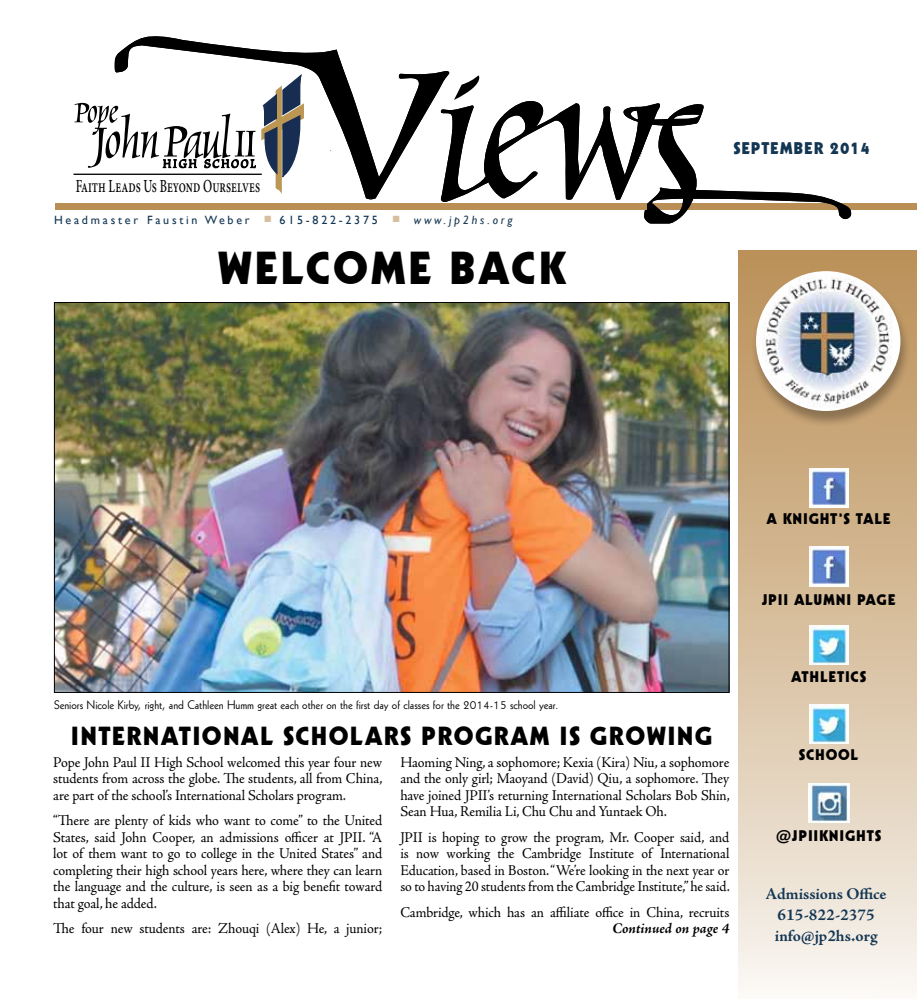
<style>
.page{position:relative;width:917px;height:999px;background:#fff}
.page>*{position:absolute;margin:0;border:0;box-sizing:border-box;transform-origin:0 0}
.t1{font:45px "Geometric 231 BT Heavy C";letter-spacing:.05em;color:#000}
.t2{font:25.5px "Geometric 231 BT Heavy C";letter-spacing:.05em;color:#000}
.t3{font:500 18.45px "Minion Pro";color:#000;scale:.66 1}
.t4{font:700 16.5px/21px "Adobe Jenson Pro";color:#133653;text-align:center}
.t5{font:16.5px "Geometric 231 BT Heavy C";letter-spacing:.05em;color:#133653}
.t6{font:15px/16.5px "Adobe Jenson Pro";letter-spacing:-.01em;color:#000;text-align:justify;scale:.95 1}
.t7{font:15px/16.5px "Adobe Jenson Pro";letter-spacing:-.01em;color:#000;text-align:justify;scale:.94 1}
.t8{font:15px "Geometric 231 BT Heavy C";letter-spacing:.05em;color:#000}
.t9{font:italic 700 15px "Adobe Jenson Pro";letter-spacing:-.005em;color:#000}
.t10{font:12px "Geometric 231 BT Roman C";color:#000}
.t11{font:12px "Gill Sans";letter-spacing:.23em;color:#133653}
.s1{color:#d7be9d}
.s2{font-style:italic}
</style>
<div class="page">
<div style="left:55px;top:204px;width:861px;height:6px;background:#ba8f56"></div>
<svg style="left:114px;top:36px;width:327px;height:163px"></svg>
<svg style="left:441px;top:71px;width:410px;height:153px"></svg>
<div style="left:738px;top:250px;width:178px;height:749px;background:linear-gradient(to bottom,#b98d54,#f8f4ef)"></div>
<div style="left:54px;top:213px;width:502px;height:22px;background:#fff"></div>
<div style="left:750px;top:272px;width:161px;height:156px;background:#000;opacity:.3"></div>
<img style="left:756px;top:271px;width:144px;height:140px;border-radius:70px">
<svg style="left:74px;top:72px;width:258px;height:127px"></svg>
<hr style="left:73px;top:174px;width:189px;height:1px;background:#000">
<img style="left:56px;top:304px;width:671px;height:387px">
<img style="left:809px;top:704px;width:39px;height:39px">
<img style="left:809px;top:626px;width:39px;height:39px">
<img style="left:809px;top:468px;width:39px;height:39px">
<img style="left:809px;top:547px;width:39px;height:39px">
<img style="left:808px;top:783px;width:41px;height:39px">
<p class="t3" style="left:76px;top:174px;width:281px">Faith Leads Us Beyond Ourselves</p>
<p class="t11" style="left:54px;top:212px;width:460px">Headmaster Faustin Weber <span class="s1">■</span> 615-822-2375 <span class="s1">■</span> <span class="s2">www.jp2hs.org</span></p>
<h1 class="t1" style="left:218px;top:241px;width:347px">WELCOME BACK</h1>
<p class="t5" style="left:733px;top:138px;width:138px">SEPTEMBER 2014</p>
<p class="t10" style="left:54px;top:698px;width:506px">Seniors Nicole Kirby, right, and Cathleen Humm great each other on the first day of classes for the 2014-15 school year.</p>
<h2 class="t2" style="left:71px;top:720px;width:643px">INTERNATIONAL SCHOLARS PROGRAM IS GROWING</h2>
<p class="t8" style="left:766px;top:510px;width:126px">A KNIGHT’S TALE</p>
<p class="t8" style="left:761px;top:591px;width:14px">JPII</p>
<p class="t8" style="left:794px;top:591px;width:103px">ALUMNI PAGE</p>
<p class="t8" style="left:791px;top:667px;width:77px">ATHLETICS</p>
<p class="t6" style="left:53px;top:754px;width:348px">Pope John Paul II High School welcomed this year four new students from across the globe. The students, all from China, are part of the school’s International Scholars program.</p>
<p class="t6" style="left:53px;top:813px;width:348px">“There are plenty of kids who want to come” to the United States, said John Cooper, an admissions officer at JPII. “A lot of them want to go to college in the United States” and completing their high school years here, where they can learn the language and the culture, is seen as a big benefit toward that goal, he added.</p>
<p class="t6" style="left:53px;top:921px;width:348px">The four new students are: Zhouqi (Alex) He, a junior;</p>
<p class="t6" style="left:400px;top:754px;width:348px">Haoming Ning, a sophomore; Kexia (Kira) Niu, a sophomore and the only girl; Maoyand (David) Qiu, a sophomore. They have joined JPII’s returning International Scholars Bob Shin, Sean Hua, Remilia Li, Chu Chu and Yuntaek Oh.</p>
<p class="t7" style="left:400px;top:829px;width:352px">JPII is hoping to grow the program, Mr. Cooper said, and is now working the Cambridge Institute of International Education, based in Boston. “We’re looking in the next year or so to having 20 students from the Cambridge Institute,” he said.</p>
<p class="t6" style="left:400px;top:904px;width:348px">Cambridge, which has an affiliate office in China, recruits</p>
<p class="t9" style="left:612px;top:919px;width:118px">Continued on page 4</p>
<p class="t8" style="left:799px;top:745px;width:61px">SCHOOL</p>
<p class="t8" style="left:776px;top:826px;width:107px">@JPII KNIGHTS</p>
<p class="t4" style="left:765px;top:883px;width:123px">Admissions Office<br>615-822-2375 info@jp2hs.org</p>
</div>
